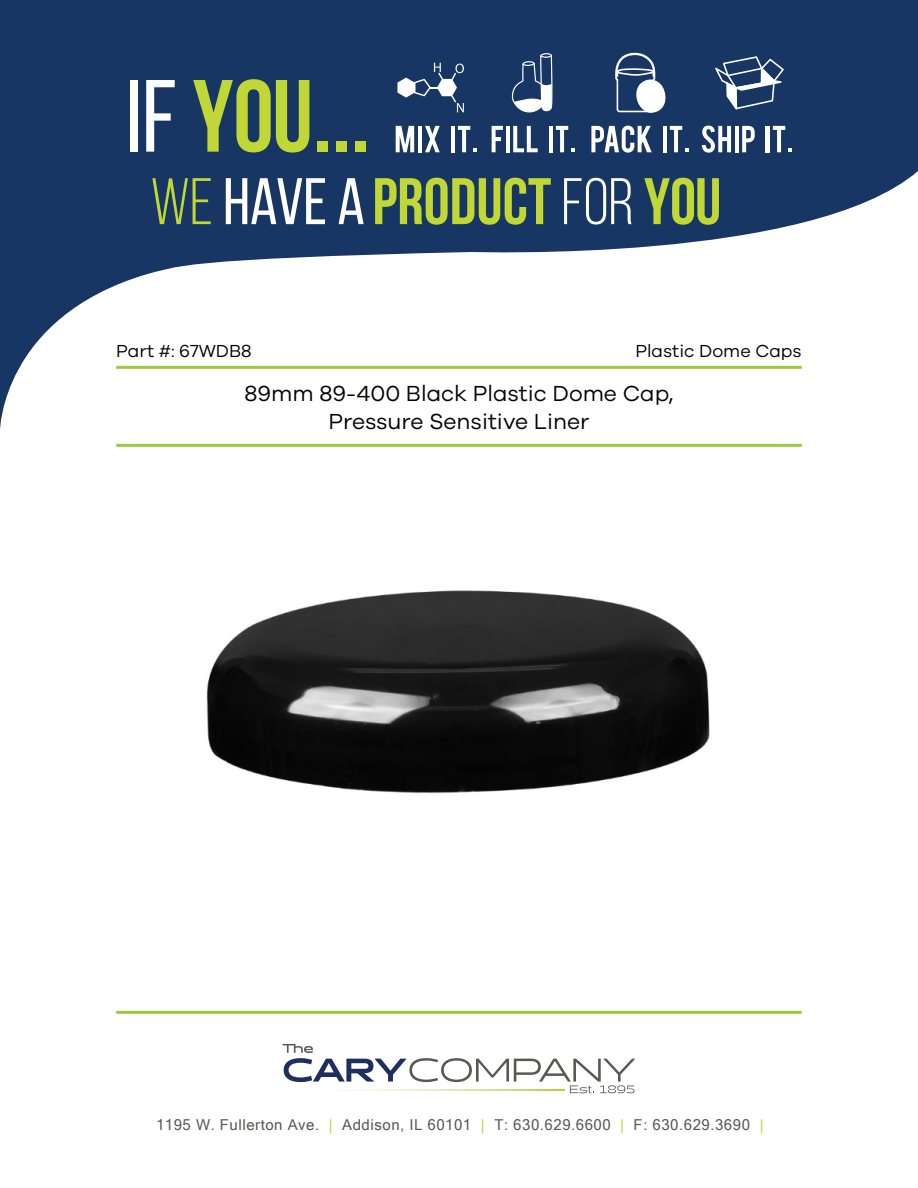
<style>
.page{position:relative;width:918px;height:1188px;background:#fff}
.page>*{position:absolute;margin:0;border:0;box-sizing:border-box;transform-origin:0 0}
.t1{font:22.5px "Galano Grotesque";color:#040503}
.t2{font:18px "Galano Grotesque";color:#040503}
.t3{font:15px "Microsoft Sans Serif";letter-spacing:.035em;color:#5b5857}
.t4{font:15px "Microsoft Sans Serif";color:#c1d736}
</style>
<div class="page">
<svg style="left:0;top:0;width:918px;height:429px;fill:#183663"></svg>
<div style="left:130px;top:80px;width:8px;height:72px;background:#fff"></div>
<svg style="left:146px;top:80px;width:29px;height:72px"></svg>
<svg style="left:193px;top:79px;width:116px;height:74px;background:#6f894b"></svg>
<div style="left:317px;top:141px;width:11px;height:11px;background:#c1d736"></div>
<div style="left:336px;top:141px;width:11px;height:11px;background:#c1d736"></div>
<div style="left:355px;top:141px;width:11px;height:11px;background:#c1d736"></div>
<svg style="left:152px;top:178px;width:59px;height:46px;background:#466256"></svg>
<svg style="left:226px;top:178px;width:99px;height:46px"></svg>
<svg style="left:339px;top:178px;width:25px;height:46px"></svg>
<svg style="left:375px;top:178px;width:176px;height:47px;background:#728c4a"></svg>
<svg style="left:564px;top:178px;width:68px;height:47px"></svg>
<svg style="left:644px;top:178px;width:75px;height:47px;background:#718a4b"></svg>
<svg style="left:614px;top:52px;width:52px;height:61px"></svg>
<svg style="left:397px;top:63px;width:67px;height:49px"></svg>
<svg style="left:715px;top:56px;width:69px;height:53px"></svg>
<svg style="left:511px;top:53px;width:42px;height:60px"></svg>
<svg style="left:396px;top:126px;width:18px;height:26px"></svg>
<hr style="left:418px;top:126px;width:4px;height:26px;background:#fff">
<svg style="left:425px;top:126px;width:15px;height:26px"></svg>
<hr style="left:451px;top:126px;width:4px;height:26px;background:#fff">
<svg style="left:458px;top:126px;width:19px;height:26px"></svg>
<svg style="left:492px;top:126px;width:11px;height:26px"></svg>
<hr style="left:506px;top:126px;width:4px;height:26px;background:#fff">
<svg style="left:513px;top:126px;width:25px;height:26px"></svg>
<hr style="left:549px;top:126px;width:4px;height:26px;background:#fff">
<svg style="left:556px;top:126px;width:19px;height:26px"></svg>
<svg style="left:591px;top:126px;width:61px;height:27px"></svg>
<hr style="left:663px;top:126px;width:4px;height:26px;background:#fff">
<svg style="left:670px;top:126px;width:19px;height:26px"></svg>
<svg style="left:702px;top:126px;width:29px;height:27px"></svg>
<hr style="left:735px;top:126px;width:4px;height:26px;background:#fff">
<svg style="left:742px;top:126px;width:13px;height:26px"></svg>
<hr style="left:766px;top:126px;width:4px;height:26px;background:#fff">
<svg style="left:773px;top:126px;width:19px;height:26px"></svg>
<hr style="left:116px;top:366px;width:686px;height:3px;background:#99ca3e">
<hr style="left:116px;top:444px;width:686px;height:3px;background:#99ca3e">
<hr style="left:116px;top:1011px;width:686px;height:3px;background:#99ca3e">
<svg style="left:283px;top:1044px;width:352px;height:49px"></svg>
<img style="left:284px;top:1089px;width:281px;height:2px">
<img style="left:206px;top:590px;width:504px;height:204px">
<p class="t2" style="left:635px;top:340px;width:168px">Plastic Dome Caps</p>
<p class="t1" style="left:244px;top:379px;width:431px">89mm 89-400 Black Plastic Dome Cap,</p>
<p class="t1" style="left:328px;top:408px;width:263px">Pressure Sensitive Liner</p>
<p class="t2" style="left:116px;top:340px;width:137px">Part #: 67WDB8</p>
<p class="t4" style="left:329px;top:1115px;width:5px">|</p>
<p class="t4" style="left:481px;top:1115px;width:5px">|</p>
<p class="t4" style="left:620px;top:1115px;width:5px">|</p>
<p class="t4" style="left:760px;top:1115px;width:5px">|</p>
<p class="t3" style="left:156px;top:1115px;width:165px">1195 W. Fullerton Ave.</p>
<p class="t3" style="left:342px;top:1115px;width:131px">Addison, IL 60101</p>
<p class="t3" style="left:494px;top:1115px;width:118px">T: 630.629.6600</p>
<p class="t3" style="left:634px;top:1115px;width:118px">F: 630.629.3690</p>
</div>
